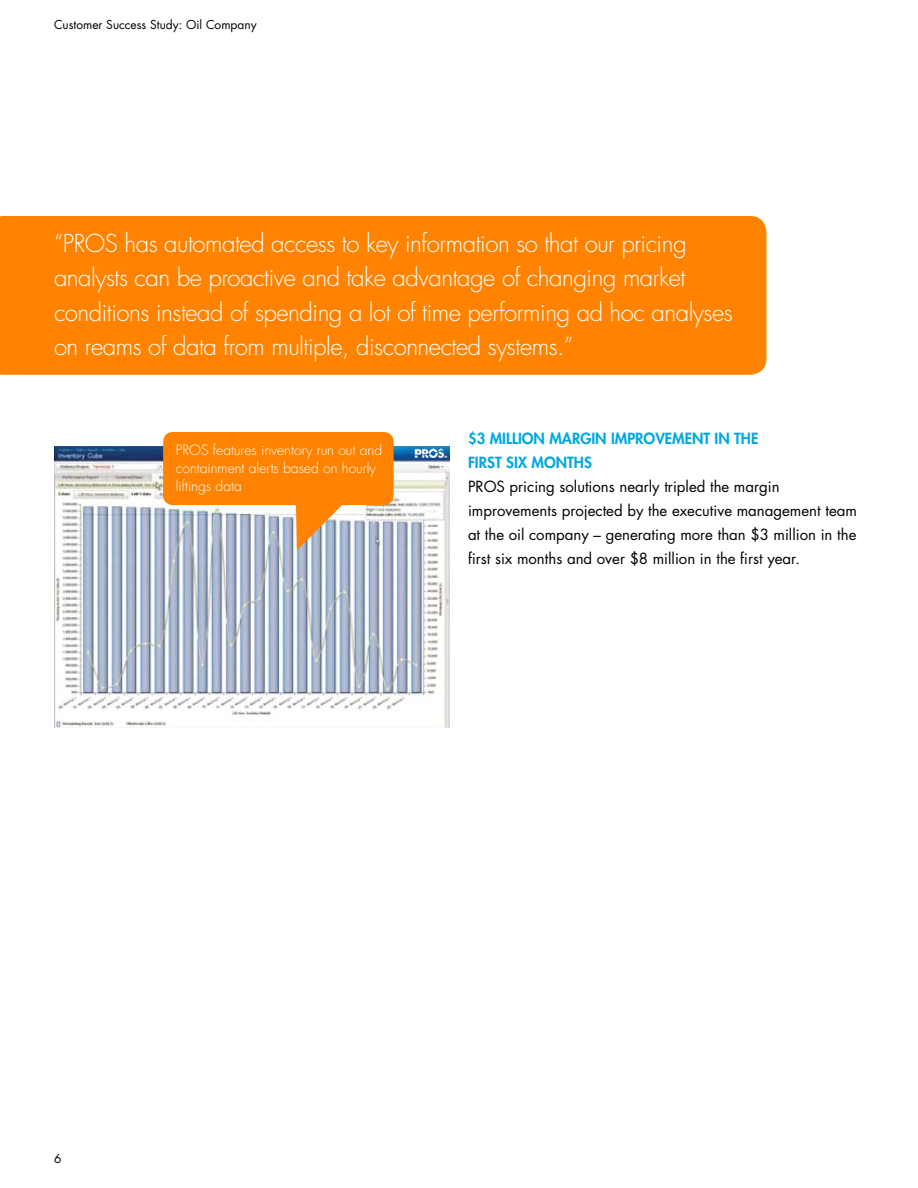
<style>
.page{position:relative;width:918px;height:1188px;background:#fff}
.page>*{position:absolute;margin:0;border:0;box-sizing:border-box;transform-origin:0 0}
.t1{font:300 24px/34.5px "Futura Std";letter-spacing:-.02em;color:#fff}
.t2{font:15px/24px "Futura Std";color:#000}
.t3{font:800 15px/24px "Futura Std";color:#00a8e1}
.t4{font:300 13.95px/18px "Futura Std";color:#fff}
.t5{font:12px "Futura Std";color:#000}
</style>
<div class="page">
<div style="left:0;top:216px;width:766px;height:159px;background:#ff8300"></div>
<img style="left:54px;top:447px;width:396px;height:280px">
<svg style="left:163px;top:432px;width:231px;height:118px;background:#e99b4a"></svg>
<p class="t5" style="left:54px;top:17px;width:204px">Customer Success Study: Oil Company</p>
<p class="t1" style="left:54px;top:226px;width:680px">“PROS has automated access to key information so that our pricing analysts can be proactive and take advantage of changing market conditions instead of spending a lot of time performing ad hoc analyses on reams of data from multiple, disconnected systems.”</p>
<p class="t4" style="left:176px;top:441px;width:208px">PROS features inventory run out and containment alerts based on hourly liftings data</p>
<p class="t3" style="left:468px;top:427px;width:292px">$3 MILLION MARGIN IMPROVEMENT IN THE<br>FIRST SIX MONTHS</p>
<p class="t2" style="left:468px;top:475px;width:390px">PROS pricing solutions nearly tripled the margin improvements projected by the executive management team at the oil company – generating more than $3 million in the first six months and over $8 million in the first year.</p>
<p class="t5" style="left:54px;top:1151px;width:9px">6</p>
</div>
